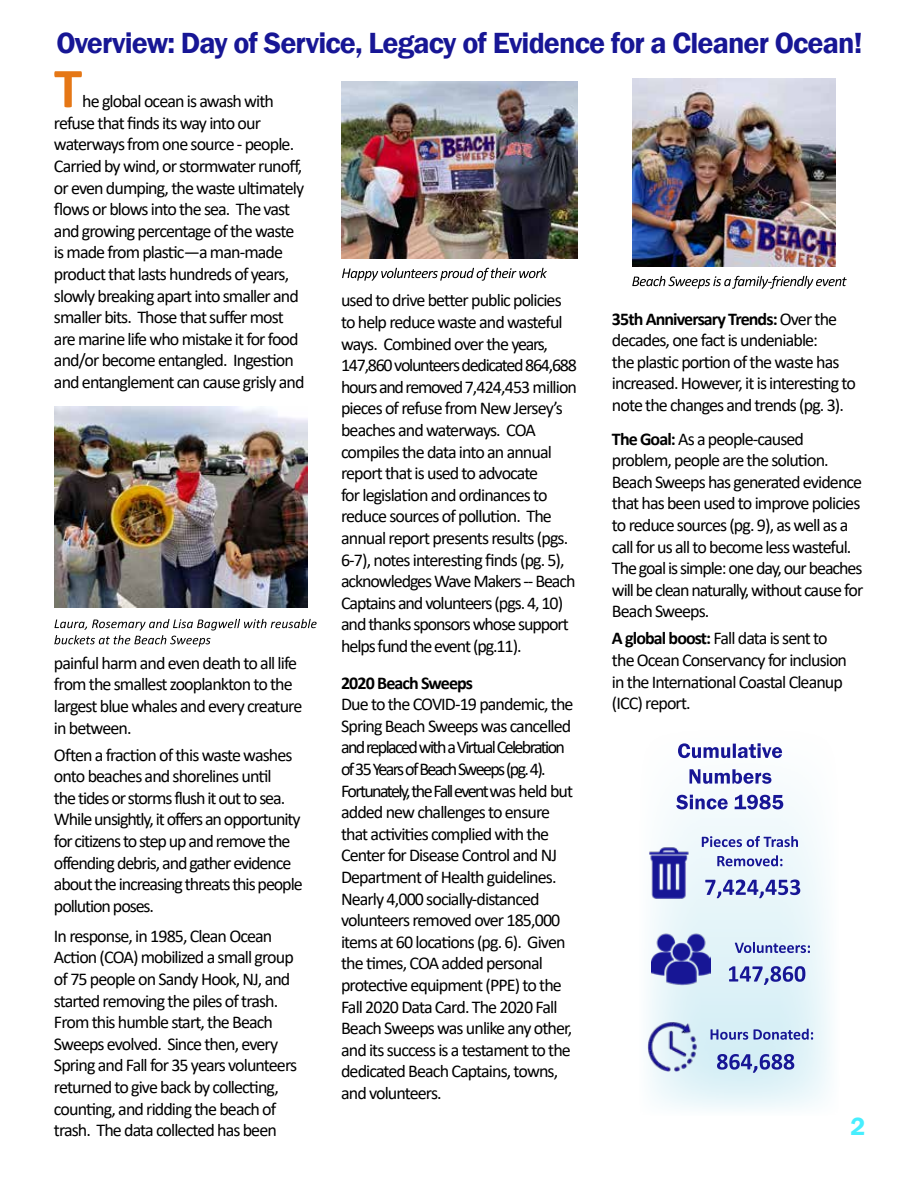
<style>
.page{position:relative;width:918px;height:1188px;background:#fff}
.page>*{position:absolute;margin:0;border:0;box-sizing:border-box;transform-origin:0 0}
.t1{font:700 57px "Calibri";color:#e57716}
.t2{font:600 30px "Franklin Gothic";letter-spacing:-.03em;color:#171695}
.t3{font:600 25.5px "Franklin Gothic";color:#47eefe}
.t4{font:18px/21.6px "Calibri";letter-spacing:-.05em;color:#000}
.t5{font:700 18px "Calibri";letter-spacing:-.05em;color:#000}
.s1{font-weight:700}
</style>
<div class="page">
<img style="left:341px;top:81px;width:237px;height:177px">
<img style="left:55px;top:406px;width:252px;height:201px">
<svg style="left:54px;top:619px;width:263px;height:28px"></svg>
<svg style="left:649px;top:752px;width:181px;height:357px;fill:#ebf7fa"></svg>
<svg style="left:676px;top:795px;width:107px;height:14px"></svg>
<svg style="left:690px;top:769px;width:81px;height:15px"></svg>
<svg style="left:678px;top:743px;width:104px;height:15px"></svg>
<svg style="left:705px;top:879px;width:95px;height:19px;background:#a0a9d7"></svg>
<svg style="left:717px;top:855px;width:65px;height:11px"></svg>
<svg style="left:702px;top:836px;width:96px;height:11px"></svg>
<img style="left:649px;top:844px;width:42px;height:56px">
<svg style="left:729px;top:966px;width:76px;height:19px"></svg>
<svg style="left:735px;top:942px;width:75px;height:11px"></svg>
<img style="left:651px;top:929px;width:59px;height:59px">
<svg style="left:717px;top:1054px;width:77px;height:19px"></svg>
<svg style="left:711px;top:1029px;width:102px;height:11px"></svg>
<img style="left:647px;top:1022px;width:52px;height:49px">
<img style="left:632px;top:78px;width:204px;height:189px">
<svg style="left:632px;top:276px;width:215px;height:13px"></svg>
<svg style="left:342px;top:268px;width:205px;height:13px"></svg>
<h2 class="t2" style="left:56px;top:24px;width:808px">Overview: Day of Service, Legacy of Evidence for a Cleaner Ocean!</h2>
<h1 class="t1" style="left:54px;top:48px;width:30px">T</h1>
<p class="t4" style="left:54px;top:90px;width:252px;text-indent:28px">he global ocean is awash with refuse that finds its way into our waterways from one source - people.<br>Carried by wind, or stormwater runoff, or even dumping, the waste ultimately flows or blows into the sea. The vast and growing percentage of the waste is made from plastic—a man-made product that lasts hundreds of years, slowly breaking apart into smaller and smaller bits. Those that suffer most are marine life who mistake it for food and/or become entangled. Ingestion and entanglement can cause grisly and</p>
<p class="t4" style="left:54px;top:652px;width:250px">painful harm and even death to all life from the smallest zooplankton to the largest blue whales and every creature in between.</p>
<p class="t4" style="left:54px;top:743px;width:250px">Often a fraction of this waste washes onto beaches and shorelines until<br>the tides or storms flush it out to sea.<br>While unsightly, it offers an opportunity for citizens to step up and remove the offending debris, and gather evidence about the increasing threats this people pollution poses.</p>
<p class="t4" style="left:54px;top:925px;width:245px">In response, in 1985, Clean Ocean Action (COA) mobilized a small group of 75 people on Sandy Hook, NJ, and started removing the piles of trash.<br>From this humble start, the Beach Sweeps evolved. Since then, every Spring and Fall for 35 years volunteers returned to give back by collecting, counting, and ridding the beach of trash. The data collected has been</p>
<p class="t4" style="left:341px;top:289px;width:237px">used to drive better public policies to help reduce waste and wasteful ways. Combined over the years, 147,860 volunteers dedicated 864,688 hours and removed 7,424,453 million pieces of refuse from New Jersey’s beaches and waterways. COA compiles the data into an annual report that is used to advocate<br>for legislation and ordinances to reduce sources of pollution. The annual report presents results (pgs.<br>6-7), notes interesting finds (pg. 5), acknowledges Wave Makers -- Beach Captains and volunteers (pgs. 4, 10) and thanks sponsors whose support helps fund the event (pg.11).</p>
<p class="t5" style="left:341px;top:670px;width:133px">2020 Beach Sweeps</p>
<p class="t4" style="left:341px;top:693px;width:234px">Due to the COVID-19 pandemic, the Spring Beach Sweeps was cancelled and replaced with a VirtualCelebration of 35 Years of Beach Sweeps (pg.4).<br>Fortunately,the Fallevent was held but added new challenges to ensure that activities complied with the Center for Disease Control and NJ Department of Health guidelines.<br>Nearly 4,000 socially-distanced volunteers removed over 185,000 items at 60 locations (pg. 6). Given the times, COA added personal protective equipment (PPE) to the Fall 2020 Data Card. The 2020 Fall Beach Sweeps was unlike any other, and its success is a testament to the dedicated Beach Captains, towns, and volunteers.</p>
<p class="t4" style="left:612px;top:307px;width:245px"><span class="s1">35th Anniversary Trends:</span> Over the decades, one fact is undeniable:<br>the plastic portion of the waste has increased. However, it is interesting to note the changes and trends (pg. 3).</p>
<p class="t4" style="left:612px;top:427px;width:253px"><span class="s1">The Goal:</span> As a people-caused problem, people are the solution.<br>Beach Sweeps has generated evidence that has been used to improve policies to reduce sources (pg. 9), as well as a call for us all to become less wasteful.<br>The goal is simple: one day, our beaches will be clean naturally, without cause for Beach Sweeps.</p>
<p class="t4" style="left:612px;top:627px;width:237px"><span class="s1">A global boost:</span> Fall data is sent to the Ocean Conservancy for inclusion in the International Coastal Cleanup (ICC) report.</p>
<h3 class="t3" style="left:850px;top:1111px;width:16px">2</h3>
</div>
